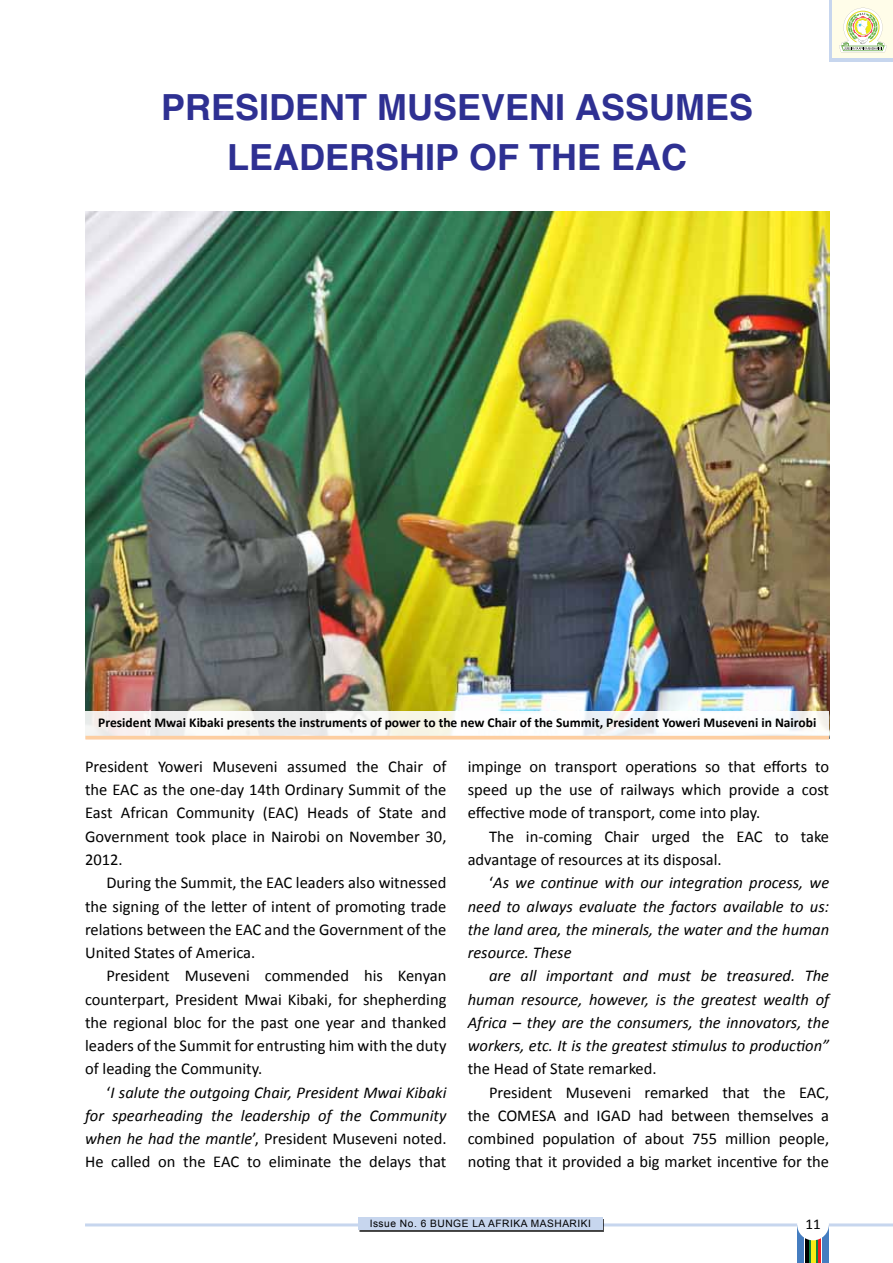
<style>
.page{position:relative;width:893px;height:1263px;background:#fff}
.page>*{position:absolute;margin:0;border:0;box-sizing:border-box;transform-origin:0 0}
.t1{font:700 36px/49.5px "Helvetica";color:#2e3092;text-align:center}
.t2{font:16.5px/23.2px "Calibri";color:#000;text-align:justify}
.t3{font:italic 16.5px/23.2px "Calibri";color:#000;text-align:justify}
.t4{font:15px "Calibri";color:#000}
.t5{font:700 13.5px "Calibri";color:#000}
.t6{font:10.2px "Arial";letter-spacing:.05em;color:#000}
.s1{font-style:normal}
</style>
<div class="page">
<hr style="left:85px;top:1223px;width:808px;height:3px;background:#c7d6ee">
<div style="left:360px;top:1219px;width:244px;height:13px;background:#404040"></div>
<div style="left:358px;top:1217px;width:245px;height:13px;background:#c7d6ee"></div>
<hr style="left:816px;top:1226px;width:4px;height:37px;background:#ed1d24">
<svg style="left:810px;top:1240px;width:6px;height:23px"></svg>
<hr style="left:806px;top:1226px;width:3px;height:37px;background:#000">
<div style="left:797px;top:1226px;width:6px;height:37px;background:#457dc0"></div>
<div style="left:823px;top:1226px;width:6px;height:37px;background:#457dc0"></div>
<hr style="left:816px;top:1226px;width:2px;height:37px;background:#0d8442">
<hr style="left:809px;top:1226px;width:1px;height:37px;background:#0d8442">
<div style="left:797px;top:1208px;width:32px;height:32px;background:#fff;border-radius:50%"></div>
<div style="left:829px;top:0;width:64px;height:62px;background:#c7d6ee"></div>
<div style="left:832px;top:0;width:61px;height:58px;background:#fffde9"></div>
<svg style="left:839px;top:8px;width:48px;height:44px"></svg>
<img style="left:85px;top:211px;width:744px;height:500px">
<svg style="left:85px;top:711px;width:744px;height:25px"></svg>
<hr style="left:85px;top:736px;width:744px;height:3px;background:#fdcea1">
<h1 class="t1" style="left:161px;top:84px;width:594px">PRESIDENT MUSEVENI ASSUMES<br>LEADERSHIP OF THE EAC</h1>
<p class="t5" style="left:98px;top:714px;width:719px">President Mwai Kibaki presents the instruments of power to the new Chair of the Summit, President Yoweri Museveni in Nairobi</p>
<p class="t2" style="left:85px;top:754px;width:363px">President Yoweri Museveni assumed the Chair of the EAC as the one-day 14th Ordinary Summit of the East African Community (EAC) Heads of State and Government took place in Nairobi on November 30, 2012.</p>
<p class="t2" style="left:85px;top:870px;width:363px;text-indent:21px">During the Summit, the EAC leaders also witnessed the signing of the letter of intent of promoting trade relations between the EAC and the Government of the United States of America.</p>
<p class="t2" style="left:85px;top:963px;width:363px;text-indent:21px">President Museveni commended his Kenyan counterpart, President Mwai Kibaki, for shepherding the regional bloc for the past one year and thanked leaders of the Summit for entrusting him with the duty of leading the Community.</p>
<p class="t3" style="left:85px;top:1079px;width:363px;text-indent:21px"><span class="s1">‘</span>I salute the outgoing Chair, President Mwai Kibaki for spearheading the leadership of the Community when he had the mantle<span class="s1">’, President Museveni noted.<br>He called on the EAC to eliminate the delays that</span></p>
<p class="t2" style="left:468px;top:754px;width:363px">impinge on transport operations so that efforts to speed up the use of railways which provide a cost effective mode of transport, come into play.</p>
<p class="t2" style="left:468px;top:824px;width:363px;text-indent:21px">The in-coming Chair urged the EAC to take advantage of resources at its disposal.</p>
<p class="t3" style="left:468px;top:870px;width:363px;text-indent:21px"><span class="s1">‘</span>As we continue with our integration process, we need to always evaluate the factors available to us: the land area, the minerals, the water and the human resource. These</p>
<p class="t3" style="left:468px;top:963px;width:363px;text-indent:21px">are all important and must be treasured. The human resource, however, is the greatest wealth of Africa – they are the consumers, the innovators, the workers, etc. It is the greatest stimulus to production”</p>
<p class="t2" style="left:468px;top:1056px;width:190px">the Head of State remarked.</p>
<p class="t2" style="left:489px;top:1079px;width:342px">President Museveni remarked that the EAC,</p>
<p class="t2" style="left:468px;top:1103px;width:363px">the COMESA and IGAD had between themselves a</p>
<p class="t2" style="left:468px;top:1126px;width:363px">combined population of about 755 million people,</p>
<p class="t2" style="left:468px;top:1149px;width:363px">noting that it provided a big market incentive for the</p>
<p class="t6" style="left:370px;top:1217px;width:223px">Issue No. 6 BUNGE LA AFRIKA MASHARIKI</p>
<p class="t4" style="left:805px;top:1214px;width:17px">11</p>
</div>
